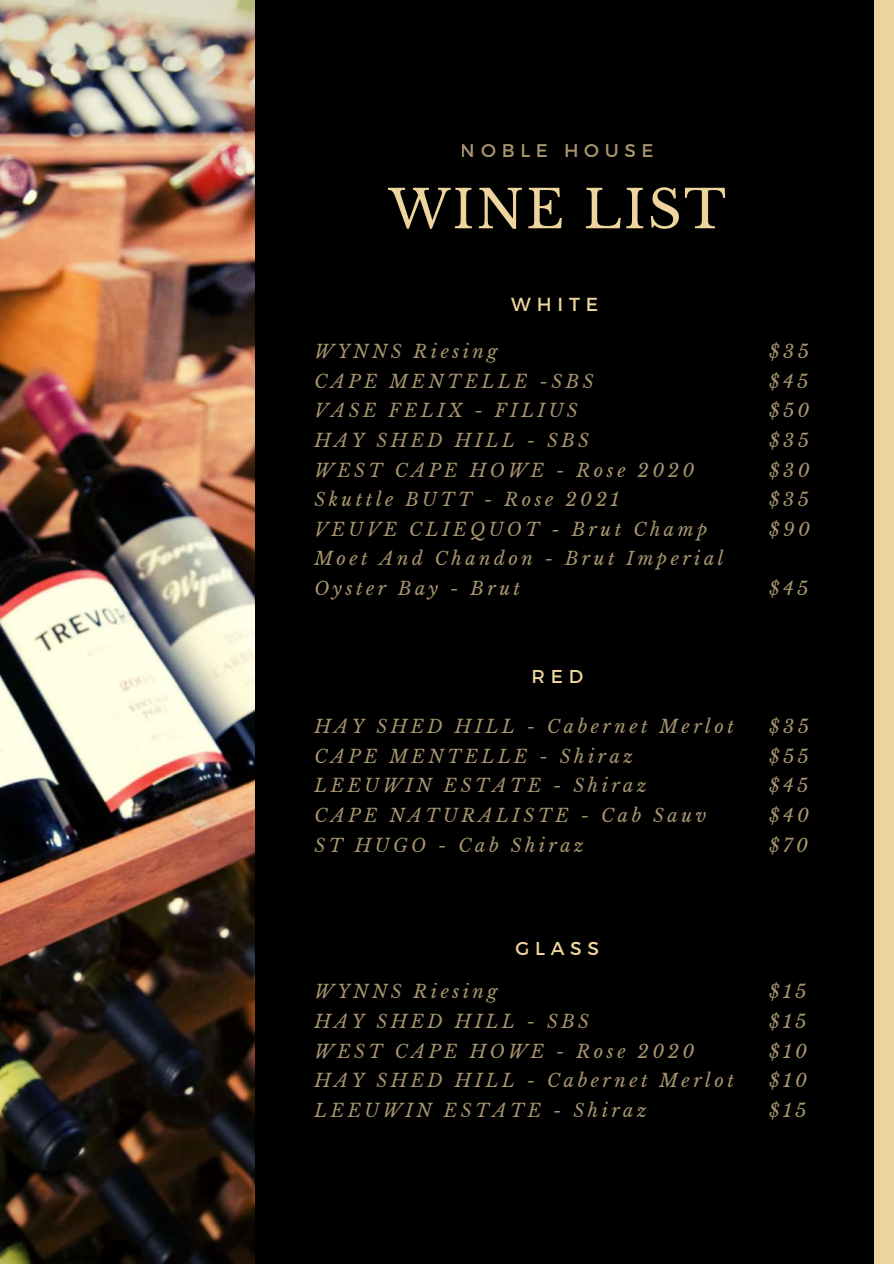
<style>
.page{position:relative;width:894px;height:1264px;background:#fff}
.page>*{position:absolute;margin:0;border:0;box-sizing:border-box;transform-origin:0 0}
.t1{font:52.5px "Libre Baskerville";letter-spacing:.04em;color:#eed49d}
.t2{font:18.9px "Montserrat";letter-spacing:.31em;color:#eed49d}
.t3{font:18.6px "Montserrat";letter-spacing:.31em;color:#eed49d}
.t4{font:18.3px "Montserrat";letter-spacing:.31em;color:#eed49d}
.t5{font:italic 18.15px/29.5px "Libre Baskerville";letter-spacing:.19em;color:#eed49d}
</style>
<div class="page">
<div style="left:0;top:0;width:893px;height:1263px;background:#000"></div>
<img style="left:0;top:0;width:254px;height:1263px">
<div style="left:874px;top:0;width:19px;height:1263px;background:#eed49d"></div>
<p class="t4" style="left:461px;top:138px;width:194px">NOBLE HOUSE</p>
<h1 class="t1" style="left:388px;top:177px;width:339px">WINE LIST</h1>
<p class="t2" style="left:511px;top:291px;width:88px">WHITE</p>
<p class="t5" style="left:314px;top:337px;width:410px">WYNNS Riesing<br>CAPE MENTELLE -SBS<br>VASE FELIX - FILIUS<br>HAY SHED HILL - SBS<br>WEST CAPE HOWE - Rose 2020<br>Skuttle BUTT - Rose 2021<br>VEUVE CLIEQUOT - Brut Champ<br>Moet And Chandon - Brut Imperial<br>Oyster Bay - Brut</p>
<p class="t3" style="left:531px;top:664px;width:53px">RED</p>
<p class="t5" style="left:314px;top:712px;width:421px">HAY SHED HILL - Cabernet Merlot<br>CAPE MENTELLE - Shiraz<br>LEEUWIN ESTATE - Shiraz<br>CAPE NATURALISTE - Cab Sauv<br>ST HUGO - Cab Shiraz</p>
<p class="t3" style="left:515px;top:936px;width:85px">GLASS</p>
<p class="t5" style="left:314px;top:977px;width:421px">WYNNS Riesing<br>HAY SHED HILL - SBS<br>WEST CAPE HOWE - Rose 2020<br>HAY SHED HILL - Cabernet Merlot<br>LEEUWIN ESTATE - Shiraz</p>
<p class="t5" style="left:768px;top:337px;width:42px;text-align:justify">$35 $45 $50 $35 $30 $35 $90</p>
<p class="t5" style="left:768px;top:574px;width:41px">$45</p>
<p class="t5" style="left:768px;top:712px;width:41px;text-align:justify">$35 $55 $45 $40 $70</p>
<p class="t5" style="left:768px;top:977px;width:40px;text-align:justify">$15 $15 $10 $10 $15</p>
</div>
